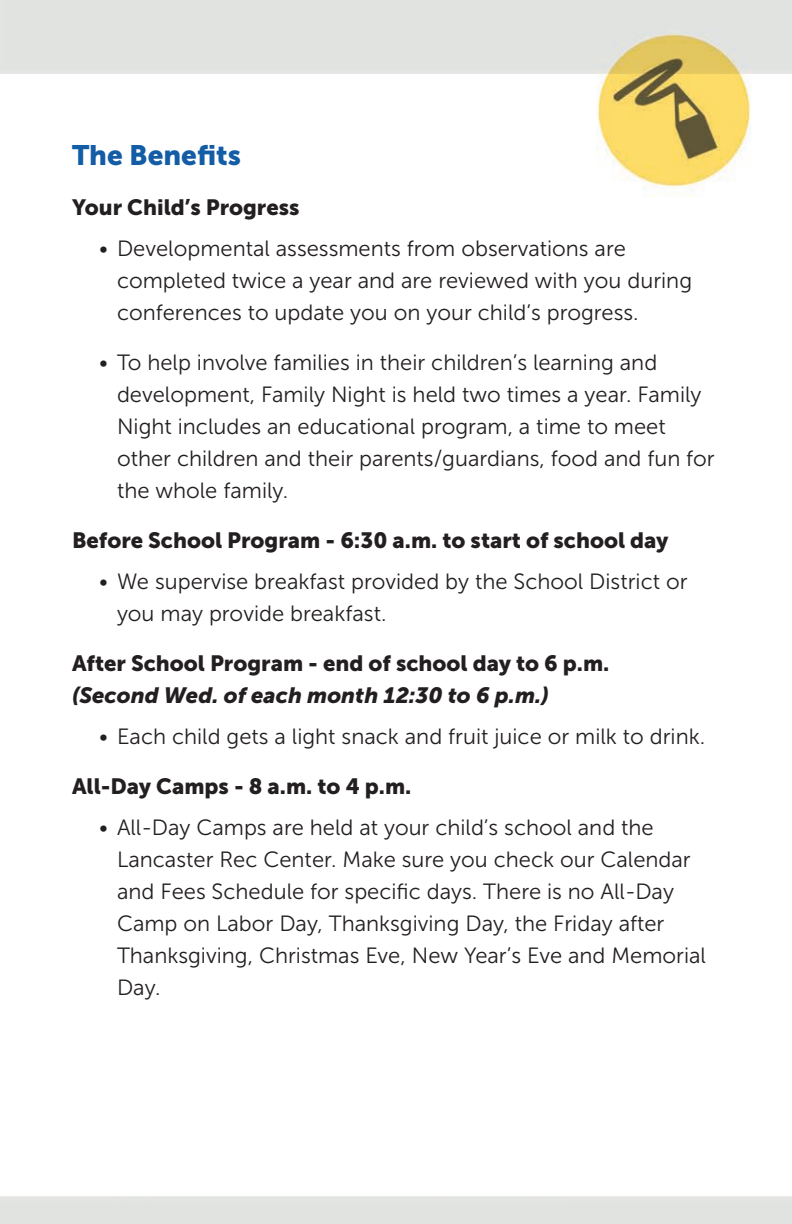
<style>
.page{position:relative;width:792px;height:1224px;background:#fff}
.page>*{position:absolute;margin:0;border:0;box-sizing:border-box;transform-origin:0 0}
.t1{font:28px "Museo Sans 900";color:#135ca6}
.t2{font:22px/32px "Museo Sans 300";color:#231f20}
.t3{font:22px/32px "Museo Sans 900";color:#231f20}
.s1{font-style:italic}
</style>
<div class="page">
<img style="left:0;top:0;width:792px;height:1224px">
<p class="t1" style="left:72px;top:139px;width:171px">The Benefits</p>
<p class="t3" style="left:72px;top:191px;width:229px">Your Child’s Progress</p>
<p class="t2" style="left:117px;top:233px;width:577px;text-indent:-18px">• Developmental assessments from observations are completed twice a year and are reviewed with you during conferences to update you on your child’s progress.</p>
<p class="t2" style="left:117px;top:347px;width:599px;text-indent:-18px">• To help involve families in their children’s learning and development, Family Night is held two times a year. Family Night includes an educational program, a time to meet other children and their parents/guardians, food and fun for the whole family.</p>
<p class="t3" style="left:72px;top:524px;width:598px">Before School Program - 6:30 a.m. to start of school day</p>
<p class="t2" style="left:117px;top:566px;width:572px;text-indent:-18px">• We supervise breakfast provided by the School District or you may provide breakfast.</p>
<p class="t3" style="left:72px;top:647px;width:539px">After School Program - end of school day to 6 p.m. <span class="s1">(Second Wed. of each month 12:30 to 6 p.m.)</span></p>
<p class="t2" style="left:99px;top:721px;width:608px">• Each child gets a light snack and fruit juice or milk to drink.</p>
<p class="t3" style="left:72px;top:770px;width:341px">All-Day Camps - 8 a.m. to 4 p.m.</p>
<p class="t2" style="left:117px;top:812px;width:591px;text-indent:-18px">• All-Day Camps are held at your child’s school and the Lancaster Rec Center. Make sure you check our Calendar and Fees Schedule for specific days. There is no All-Day Camp on Labor Day, Thanksgiving Day, the Friday after Thanksgiving, Christmas Eve, New Year’s Eve and Memorial Day.</p>
</div>
